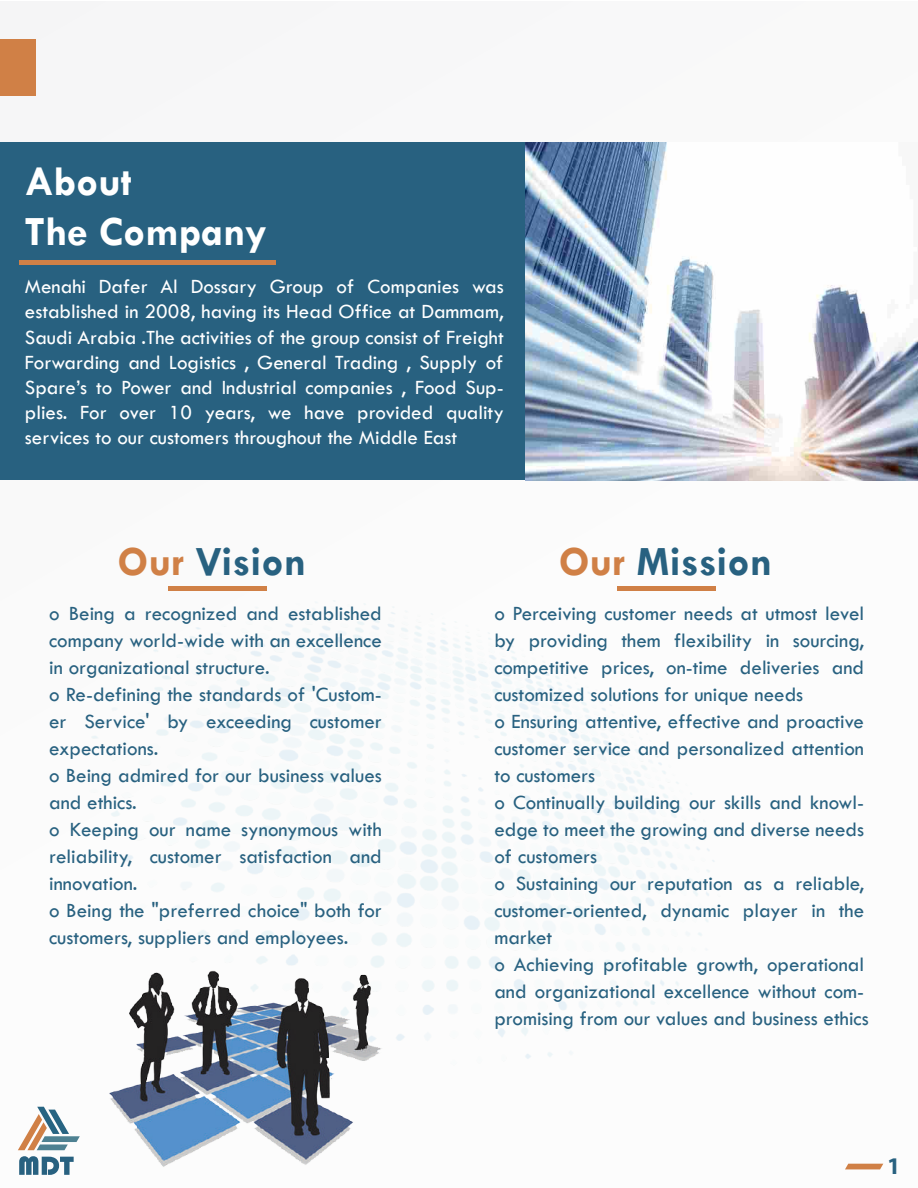
<style>
.page{position:relative;width:918px;height:1188px;background:#fff}
.page>*{position:absolute;margin:0;border:0;box-sizing:border-box;transform-origin:0 0}
.t1{font:700 42px "Tw Cen";color:#286180}
.t2{font:700 42px/50.4px "Tw Cen";color:#fff}
.t3{font:700 24px "Myriad Pro";color:#286180}
.t4{font:21px/27px "Tw Cen";color:#286180}
.t5{font:21px/25.2px "Tw Cen";color:#fff;text-align:justify}
.s1{color:#d08046}
</style>
<div class="page">
<img style="left:37px;top:586px;width:679px;height:521px">
<div style="left:0;top:142px;width:642px;height:338px;background:#286180"></div>
<img style="left:526px;top:142px;width:391px;height:338px">
<div style="left:19px;top:260px;width:256px;height:5px;background:#d08046"></div>
<div style="left:0;top:39px;width:36px;height:57px;background:#d08046"></div>
<svg style="left:18px;top:1107px;width:62px;height:43px"></svg>
<svg style="left:19px;top:1156px;width:55px;height:19px"></svg>
<svg style="left:845px;top:1164px;width:38px;height:5px"></svg>
<div style="left:169px;top:586px;width:98px;height:5px;background:#d08046"></div>
<div style="left:617px;top:586px;width:98px;height:5px;background:#d08046"></div>
<img style="left:106px;top:954px;width:285px;height:213px">
<h1 class="t2" style="left:25px;top:155px;width:243px">About<br>The Company</h1>
<p class="t5" style="left:25px;top:274px;width:480px">Menahi Dafer Al Dossary Group of Companies was established in 2008, having its Head Office at Dammam, Saudi Arabia .The activities of the group consist of Freight Forwarding and Logistics , General Trading , Supply of Spare’s to Power and Industrial companies , Food Sup&shy;plies. For over 10 years, we have provided quality services to our customers throughout the Middle East</p>
<h1 class="t1" style="left:118px;top:537px;width:190px"><span class="s1">Our</span> Vision</h1>
<h1 class="t1" style="left:559px;top:537px;width:215px"><span class="s1">Our</span> Mission</h1>
<p class="t4" style="left:494px;top:600px;width:376px">o Perceiving customer needs at utmost level by providing them flexibility in sourcing, competitive prices, on-time deliveries and customized solutions for unique needs<br>o Ensuring attentive, effective and proactive customer service and personalized attention to customers<br>o Continually building our skills and knowl&shy;edge to meet the growing and diverse needs of customers<br>o Sustaining our reputation as a reliable, customer-oriented, dynamic player in the market<br>o Achieving profitable growth, operational and organizational excellence without com&shy;promising from our values and business ethics</p>
<p class="t4" style="left:49px;top:600px;width:334px">o Being a recognized and established company world-wide with an excellence in organizational structure.<br>o Re-defining the standards of 'Custom&shy;er Service' by exceeding customer expectations.<br>o Being admired for our business values and ethics.<br>o Keeping our name synonymous with reliability, customer satisfaction and innovation.<br>o Being the "preferred choice" both for customers, suppliers and employees.</p>
<p class="t3" style="left:887px;top:1150px;width:15px">1</p>
</div>
